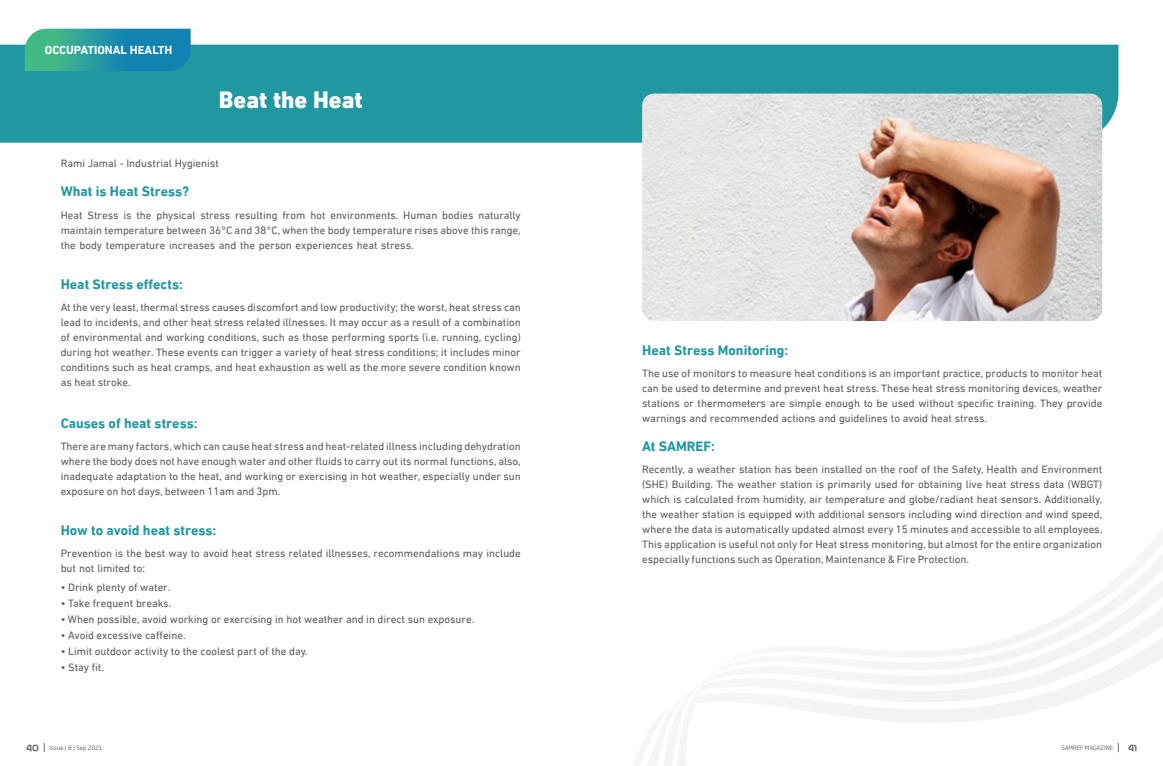
<style>
.page{position:relative;width:1163px;height:766px;background:#fff}
.page>*{position:absolute;margin:0;border:0;box-sizing:border-box;transform-origin:0 0}
.t1{font:800 24px "DIN Next LTW23";color:#fff}
.t2{font:700 14px "DIN Next LTW23";color:#1f98a2}
.t3{font:700 12px "DIN Next LTW23";color:#fff}
.t4{font:11px/15px "DIN Next LTW23";color:#58595b;text-align:justify}
.t5{font:10px "TR Nasalization";color:#6d6e75}
.t6{font:6px "Neo Sans Arabic";color:#6d6e75}
</style>
<div class="page">
<svg style="left:648px;top:753px;width:24px;height:12px"></svg>
<svg style="left:672px;top:575px;width:490px;height:190px"></svg>
<div style="left:0;top:45px;width:1118px;height:98px;background:#1f98a2"></div>
<img style="left:642px;top:93px;width:460px;height:228px">
<svg style="left:25px;top:29px;width:166px;height:42px;background:#2799a3"></svg>
<p class="t3" style="left:45px;top:42px;width:129px">OCCUPATIONAL HEALTH</p>
<h1 class="t1" style="left:219px;top:85px;width:145px">Beat the Heat</h1>
<p class="t4" style="left:61px;top:155px;width:160px">Rami Jamal - Industrial Hygienist</p>
<p class="t2" style="left:61px;top:183px;width:130px">What is Heat Stress?</p>
<p class="t4" style="left:61px;top:207px;width:461px">Heat Stress is the physical stress resulting from hot environments. Human bodies naturally maintain temperature between 36°C and 38° ,C when the body temperature rises above this range, the body temperature increases and the person experiences heat stress.</p>
<p class="t2" style="left:61px;top:276px;width:124px">Heat Stress effects:</p>
<p class="t4" style="left:61px;top:300px;width:461px">At the very least, thermal stress causes discomfort and low productivity; the worst, heat stress can lead to incidents, and other heat stress related illnesses It. may occur as a result of a combination of environmental and working conditions, such as those performing sports .e. i( running, cycling( during hot weather. These events can trigger a variety of heat stress conditions; it includes minor conditions such as heat cramps, and heat exhaustion as well as the more severe condition known as heat stroke.</p>
<p class="t2" style="left:61px;top:414px;width:138px">Causes of heat stress:</p>
<p class="t4" style="left:61px;top:438px;width:461px">There are many factors,which can cause heat stress and heat-related illness including dehydration where the body does not have enough water and other fluids to carry out its normal functions, also, inadequate adaptation to the heat, and working or exercising in hot weather, especially under sun exposure on hot days, between 11am and 3pm.</p>
<p class="t2" style="left:61px;top:521px;width:157px">How to avoid heat stress:</p>
<p class="t4" style="left:61px;top:545px;width:461px">Prevention is the best way to avoid heat stress related illnesses, recommendations may include but not limited to:</p>
<p class="t4" style="left:61px;top:580px;width:111px">• Drink plenty of water.</p>
<p class="t4" style="left:61px;top:596px;width:112px">• Take frequent breaks.</p>
<p class="t4" style="left:61px;top:612px;width:415px">• When possible, avoid working or exercising in hot weather and in direct sun exposure.</p>
<p class="t4" style="left:61px;top:628px;width:126px">• Avoid excessive caffeine.</p>
<p class="t4" style="left:61px;top:644px;width:248px">• Limit outdoor activity to the coolest part of the day.</p>
<p class="t4" style="left:61px;top:660px;width:45px">• Stay fit.</p>
<p class="t5" style="left:26px;top:742px;width:14px">40</p>
<p class="t6" style="left:49px;top:743px;width:54px">Issue ( 8 ) Sep 2021</p>
<p class="t2" style="left:642px;top:341px;width:148px">Heat Stress Monitoring:</p>
<p class="t4" style="left:642px;top:365px;width:461px">The use of monitors to measure heat conditions is an important practice, products to monitor heat can be used to determine and prevent heat stress. These heat stress monitoring devices, weather stations or thermometers are simple enough to be used without specific training. They provide warnings and recommended actions and guidelines to avoid heat stress.</p>
<p class="t2" style="left:642px;top:437px;width:74px">At SAMREF:</p>
<p class="t4" style="left:642px;top:461px;width:461px">Recently a, weather station has been installed on the roof of the Safety, Health and Environment (SHE) Building. The weather station is primarily used for obtaining live heat stress data (WBGT( which is calculated from humidity, air temperature and globe/radiant heat sensors. Additionally, the weather station is equipped with additional sensors including wind direction and wind speed, where the data is automatically updated almost every 15 minutes and accessible to all employees.<br>This application is useful not only for Heat stress monitoring, but almost for the entire organization especially functions such as Operation, Maintenance &amp; Fire Protection.</p>
<p class="t6" style="left:1061px;top:743px;width:53px">SAMREF MAGAZINE</p>
<p class="t5" style="left:1127px;top:742px;width:11px">41</p>
</div>
